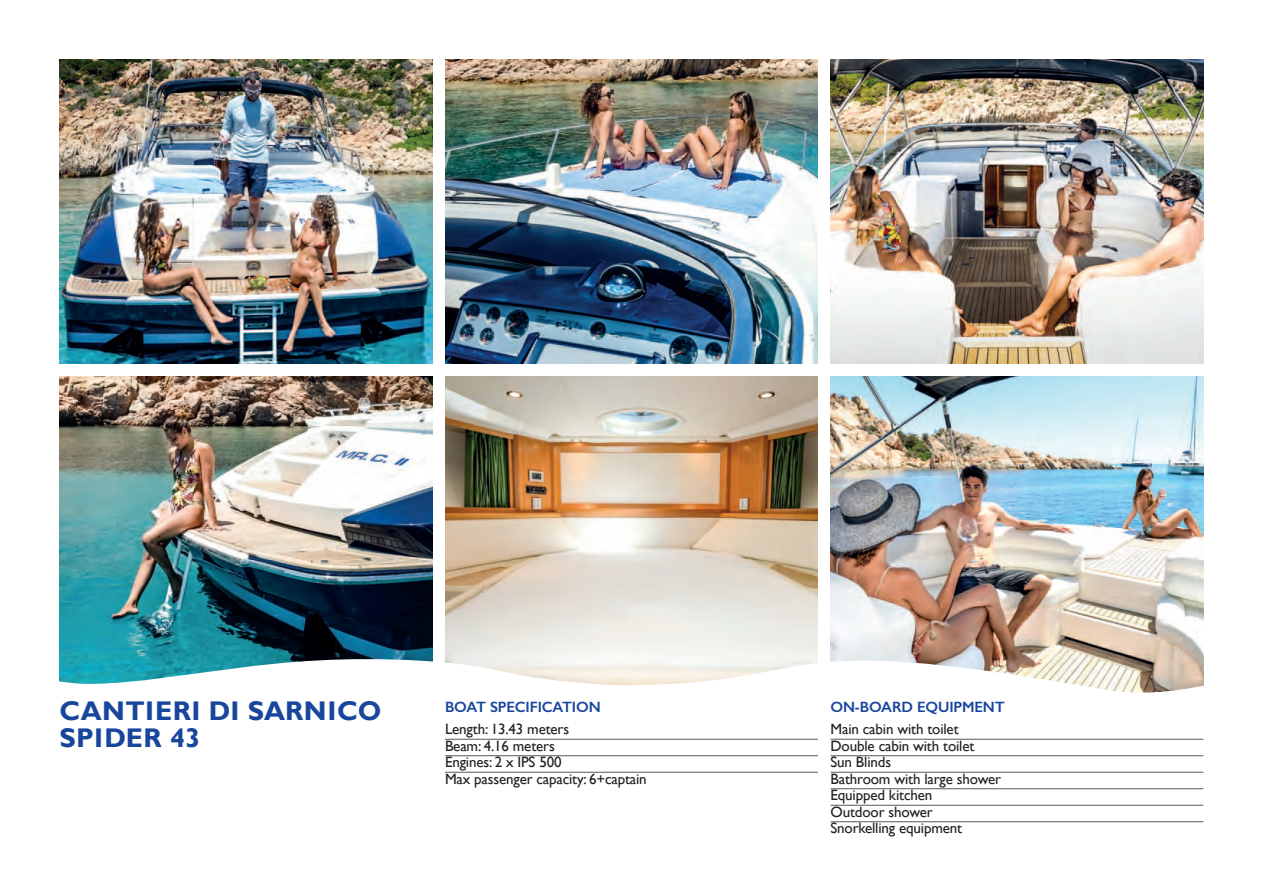
<style>
.page{position:relative;width:1263px;height:893px;background:#fff}
.page>*{position:absolute;margin:0;border:0;box-sizing:border-box;transform-origin:0 0}
.t1{font:700 27px "Gill Sans";letter-spacing:.015em;color:#18469d}
.t2{font:15px "Gill Sans";letter-spacing:-.01em;color:#231f20}
.t3{font:600 15px "Gill Sans";letter-spacing:-.01em;color:#18469d}
</style>
<div class="page">
<img style="left:60px;top:60px;width:372px;height:304px">
<img style="left:60px;top:376px;width:372px;height:251px">
<img style="left:445px;top:60px;width:373px;height:304px">
<img style="left:445px;top:376px;width:373px;height:251px">
<img style="left:831px;top:376px;width:372px;height:251px">
<img style="left:831px;top:60px;width:372px;height:304px">
<svg style="left:59px;top:627px;width:1145px;height:196px"></svg>
<hr style="left:445px;top:739px;width:373px;height:1px;background:#57585a">
<hr style="left:445px;top:755px;width:373px;height:1px;background:#57585a">
<hr style="left:445px;top:772px;width:373px;height:1px;background:#57585a">
<hr style="left:830px;top:739px;width:373px;height:1px;background:#57585a">
<hr style="left:830px;top:755px;width:373px;height:1px;background:#57585a">
<hr style="left:830px;top:772px;width:373px;height:1px;background:#57585a">
<hr style="left:830px;top:788px;width:373px;height:1px;background:#57585a">
<hr style="left:830px;top:805px;width:373px;height:1px;background:#57585a">
<hr style="left:830px;top:821px;width:373px;height:1px;background:#57585a">
<p class="t1" style="left:59px;top:695px;width:323px">CANTIERI DI SARNICO</p>
<p class="t1" style="left:59px;top:722px;width:142px">SPIDER 43</p>
<p class="t3" style="left:445px;top:698px;width:157px">BOAT SPECIFICATION</p>
<p class="t2" style="left:445px;top:721px;width:126px">Length: 13.43 meters</p>
<p class="t2" style="left:445px;top:737px;width:111px">Beam: 4.16 meters</p>
<p class="t2" style="left:445px;top:754px;width:118px">Engines: 2 x IPS 500</p>
<p class="t2" style="left:445px;top:770px;width:203px">Max passenger capacity: 6+captain</p>
<p class="t3" style="left:830px;top:698px;width:176px">ON-BOARD EQUIPMENT</p>
<p class="t2" style="left:830px;top:721px;width:130px">Main cabin with toilet</p>
<p class="t2" style="left:830px;top:737px;width:145px">Double cabin with toilet</p>
<p class="t2" style="left:830px;top:754px;width:62px">Sun Blinds</p>
<p class="t2" style="left:830px;top:770px;width:172px">Bathroom with large shower</p>
<p class="t2" style="left:830px;top:787px;width:103px">Equipped kitchen</p>
<p class="t2" style="left:830px;top:803px;width:104px">Outdoor shower</p>
<p class="t2" style="left:830px;top:820px;width:133px">Snorkelling equipment</p>
</div>
